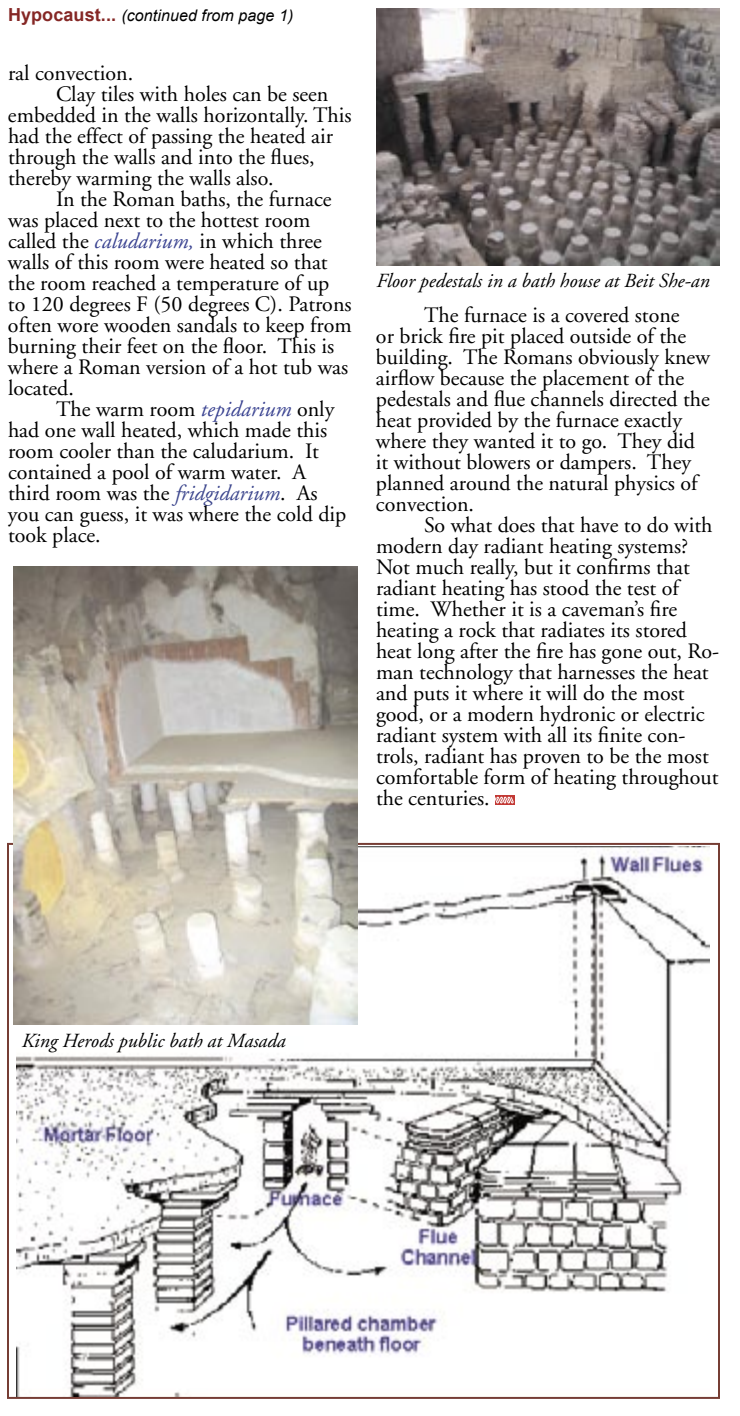
<style>
.page{position:relative;width:740px;height:1416px;background:#fff}
.page>*{position:absolute;margin:0;border:0;box-sizing:border-box;transform-origin:0 0}
.t1{font:22px/21px "Adobe Garamond";color:#000}
.t2{font:italic 20px "Adobe Garamond";color:#000}
.t3{font:italic 16px "Arial";letter-spacing:.005em;color:#000}
.s1{font-weight:700;font-style:normal;font-size:18px;color:#852725}
.s2{font-style:italic;color:#3a4391}
.s3{font-style:italic;color:#3c468d}
</style>
<div class="page">
<svg style="left:7px;top:843px;width:713px;height:556px"></svg>
<img style="left:14px;top:566px;width:344px;height:459px">
<svg style="left:495px;top:795px;width:20px;height:10px"></svg>
<svg style="left:495px;top:797px;width:18px;height:6px"></svg>
<img style="left:376px;top:8px;width:344px;height:258px">
<p class="t3" style="left:8px;top:6px;width:287px"><span class="s1">Hypocaust...</span> (continued from page 1)</p>
<p class="t1" style="left:8px;top:63px;width:127px">ral convection.</p>
<p class="t1" style="left:56px;top:84px;width:274px">Clay tiles with holes can be seen</p>
<p class="t1" style="left:8px;top:105px;width:345px">embedded in the walls horizontally. This</p>
<p class="t1" style="left:8px;top:126px;width:327px">had the effect of passing the heated air</p>
<p class="t1" style="left:8px;top:147px;width:308px">through the walls and into the flues,</p>
<p class="t1" style="left:8px;top:168px;width:267px">thereby warming the walls also.</p>
<p class="t1" style="left:56px;top:189px;width:277px">In the Roman baths, the furnace</p>
<p class="t1" style="left:8px;top:210px;width:304px">was placed next to the hottest room</p>
<p class="t1" style="left:8px;top:231px;width:315px">called the <span class="s2">caludarium,</span> in which three</p>
<p class="t1" style="left:8px;top:252px;width:321px">walls of this room were heated so that</p>
<p class="t1" style="left:8px;top:273px;width:323px">the room reached a temperature of up</p>
<p class="t1" style="left:8px;top:294px;width:345px">to 120 degrees F (50 degrees C). Patrons</p>
<p class="t1" style="left:8px;top:315px;width:345px">often wore wooden sandals to keep from</p>
<p class="t1" style="left:8px;top:336px;width:328px">burning their feet on the floor. This is</p>
<p class="t1" style="left:8px;top:357px;width:342px">where a Roman version of a hot tub was</p>
<p class="t1" style="left:8px;top:378px;width:67px">located.</p>
<p class="t1" style="left:56px;top:399px;width:280px">The warm room <span class="s2">tepidarium</span> only</p>
<p class="t1" style="left:8px;top:420px;width:321px">had one wall heated, which made this</p>
<p class="t1" style="left:8px;top:441px;width:312px">room cooler than the caludarium. It</p>
<p class="t1" style="left:8px;top:462px;width:300px">contained a pool of warm water. A</p>
<p class="t1" style="left:8px;top:483px;width:311px">third room was the <span class="s3">fridgidarium</span>. As</p>
<p class="t1" style="left:8px;top:504px;width:340px">you can guess, it was where the cold dip</p>
<p class="t1" style="left:8px;top:525px;width:94px">took place.</p>
<p class="t2" style="left:377px;top:270px;width:335px">Floor pedestals in a bath house at Beit She-an</p>
<p class="t1" style="left:376px;top:305px;width:335px;text-indent:48px">The furnace is a covered stone<br>or brick fire pit placed outside of the building. The Romans obviously knew airflow because the placement of the pedestals and flue channels directed the heat provided by the furnace exactly where they wanted it to go. They did it without blowers or dampers. They planned around the natural physics of convection.</p>
<p class="t1" style="left:376px;top:515px;width:345px;text-indent:48px">So what does that have to do with modern day radiant heating systems?<br>Not much really, but it confirms that radiant heating has stood the test of time. Whether it is a caveman’s fire heating a rock that radiates its stored heat long after the fire has gone out, Ro&shy;man technology that harnesses the heat and puts it where it will do the most good, or a modern hydronic or electric radiant system with all its finite con&shy;trols, radiant has proven to be the most comfortable form of heating throughout the centuries.</p>
<p class="t2" style="left:22px;top:1030px;width:265px">King Herods public bath at Masada</p>
</div>
